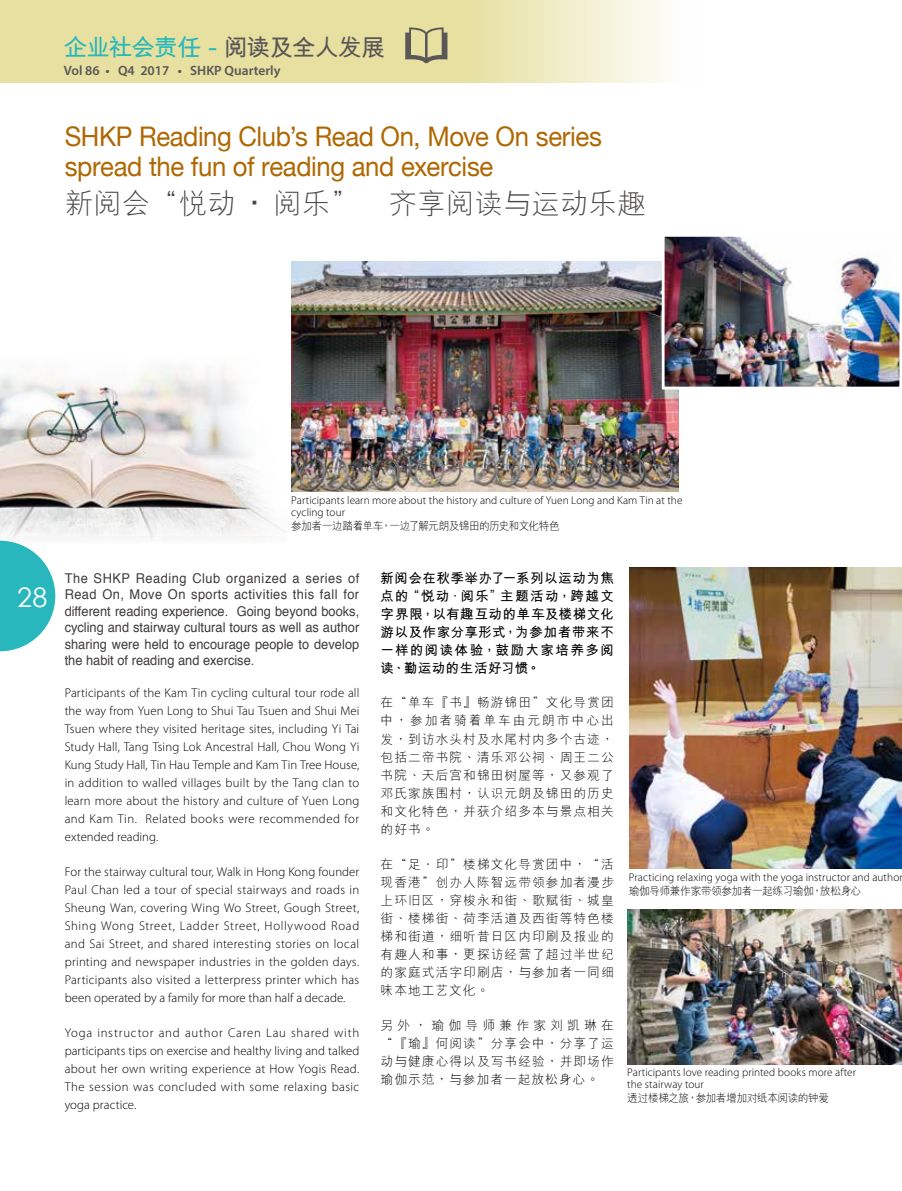
<style>
.page{position:relative;width:902px;height:1191px;background:#fff}
.page>*{position:absolute;margin:0;border:0;box-sizing:border-box;transform-origin:0 0}
.t1{font:300 28.5px "M Hei HKS";color:#4a4746}
.t2{font:27px/30px "Helvetica Neue";letter-spacing:-.015em;color:#af6700;scale:.95 1}
.t3{font:27px "Century Gothic";color:#fff}
.t4{font:700 24px "M Hei HKS";letter-spacing:-.05em;color:#5a5757}
.t5{font:13.5px/16.5px "Helvetica";color:#3f3b3a;text-align:justify;scale:.95 1}
.t6{font:700 13.5px/18px "M Hei HKS";letter-spacing:.045em;color:#000;text-align:justify}
.t7{font:600 13.5px "Myriad Pro";color:#5a5757}
.t8{font:300 12.75px/18px "Myriad Pro";letter-spacing:.02em;color:#000;text-align:justify}
.t9{font:300 12.75px/18px "M Hei HKS";letter-spacing:.08em;color:#000;text-align:justify}
.t10{font:300 11.25px/12px "Myriad Pro";letter-spacing:.005em;color:#000}
.t11{font:300 11.25px "M Hei HKS";letter-spacing:-.04em;color:#000;scale:.95 1}
.s1{color:#27b7bc}
.s2{font-family:"Helvetica Neue";font-weight:400;font-size:24.9px;color:#27b7bc}
.s3{font-size:37.5px}
</style>
<div class="page">
<img style="left:629px;top:567px;width:272px;height:301px">
<img style="left:291px;top:261px;width:387px;height:230px">
<img style="left:665px;top:238px;width:232px;height:147px">
<div style="left:661px;top:234px;width:240px;height:155px;border:3px solid #fff"></div>
<img style="left:628px;top:909px;width:273px;height:155px">
<img style="left:0;top:317px;width:309px;height:224px">
<svg style="left:0;top:0;width:665px;height:83px;background:#eae4ad"></svg>
<svg style="left:0;top:541px;width:55px;height:110px"></svg>
<svg style="left:405px;top:27px;width:42px;height:36px;background:#b0ab83"></svg>
<h3 class="t4" style="left:64px;top:30px;width:323px"><span class="s1">企業社會責任</span> <span class="s2">-</span> 閱讀及全人發展</h3>
<p class="t7" style="left:64px;top:61px;width:218px">Vol 86 • Q4 2017 • SHKP Quarterly</p>
<h2 class="t2" style="left:65px;top:123px;width:567px">SHKP Reading Club’s Read On, Move On series spread the fun of reading and exercise</h2>
<h1 class="t1" style="left:65px;top:183px;width:582px">新閱會“悅動<span class="s3">．</span>閱樂” 齊享閱讀與運動樂趣</h1>
<h2 class="t3" style="left:17px;top:581px;width:31px">28</h2>
<p class="t10" style="left:291px;top:493px;width:393px">Participants learn more about the history and culture of Yuen Long and Kam Tin at the cycling tour</p>
<p class="t11" style="left:291px;top:517px;width:284px">參加者一邊踏着單車，一邊了解元朗及錦田的歷史和文化特色</p>
<p class="t5" style="left:65px;top:570px;width:312px">The SHKP Reading Club organized a series of Read On, Move On sports activities this fall for different reading experience. Going beyond books, cycling and stairway cultural tours as well as author sharing were held to encourage people to develop the habit of reading and exercise.</p>
<p class="t8" style="left:65px;top:684px;width:296px">Participants of the Kam Tin cycling cultural tour rode all the way from Yuen Long to Shui Tau Tsuen and Shui Mei Tsuen where they visited heritage sites, including Yi Tai Study Hall, Tang Tsing Lok Ancestral Hall, Chou Wong Yi Kung Study Hall, Tin Hau Temple and Kam Tin Tree House, in addition to walled villages built by the Tang clan to learn more about the history and culture of Yuen Long and Kam Tin. Related books were recommended for extended reading.</p>
<p class="t8" style="left:65px;top:863px;width:296px">For the stairway cultural tour, Walk in Hong Kong founder Paul Chan led a tour of special stairways and roads in Sheung Wan, covering Wing Wo Street, Gough Street, Shing Wong Street, Ladder Street, Hollywood Road and Sai Street, and shared interesting stories on local printing and newspaper industries in the golden days.<br>Participants also visited a letterpress printer which has been operated by a family for more than half a decade.</p>
<p class="t8" style="left:65px;top:1024px;width:296px">Yoga instructor and author Caren Lau shared with participants tips on exercise and healthy living and talked about her own writing experience at How Yogis Read.<br>The session was concluded with some relaxing basic yoga practice.</p>
<p class="t6" style="left:380px;top:568px;width:235px">新閱會在秋季舉辦了一系列以運動為焦點的“悅動．閱樂”主題活動，跨越文字界限，以有趣互動的單車及樓梯文化遊以及作家分享形式，為參加者帶來不一樣的閱讀體驗，鼓勵大家培養多閱讀、勤運動的生活好習慣。</p>
<p class="t9" style="left:380px;top:693px;width:235px">在“單車『書』暢遊錦田”文化導賞團中，參加者騎着單車由元朗市中心出發，到訪水頭村及水尾村內多個古蹟，包括二帝書院、清樂鄧公祠、周王二公書院、天后宮和錦田樹屋等，又參觀了鄧氏家族圍村，認識元朗及錦田的歷史和文化特色，並獲介紹多本與景點相關的好書。</p>
<p class="t9" style="left:380px;top:854px;width:235px">在“足．印”樓梯文化導賞團中，“活現香港”創辦人陳智遠帶領參加者漫步上環舊區，穿梭永和街、歌賦街、城皇街、樓梯街、荷李活道及西街等特色樓梯和街道，細聽昔日區內印刷及報業的有趣人和事，更探訪經營了超過半世紀的家庭式活字印刷店，與參加者一同細味本地工藝文化。</p>
<p class="t9" style="left:380px;top:1015px;width:235px">另外，瑜伽導師兼作家劉凱琳在“『瑜』何閱讀”分享會中，分享了運動與健康心得以及寫書經驗，並即場作瑜伽示範，與參加者一起放鬆身心。</p>
<p class="t10" style="left:628px;top:871px;width:275px">Practicing relaxing yoga with the yoga instructor and author</p>
<p class="t11" style="left:628px;top:883px;width:246px">瑜伽導師兼作家帶領參加者一起練習瑜伽，放鬆身心</p>
<p class="t10" style="left:627px;top:1066px;width:230px">Participants love reading printed books more after the stairway tour</p>
<p class="t11" style="left:627px;top:1090px;width:214px">透過樓梯之旅，參加者增加對紙本閱讀的鐘愛</p>
</div>
